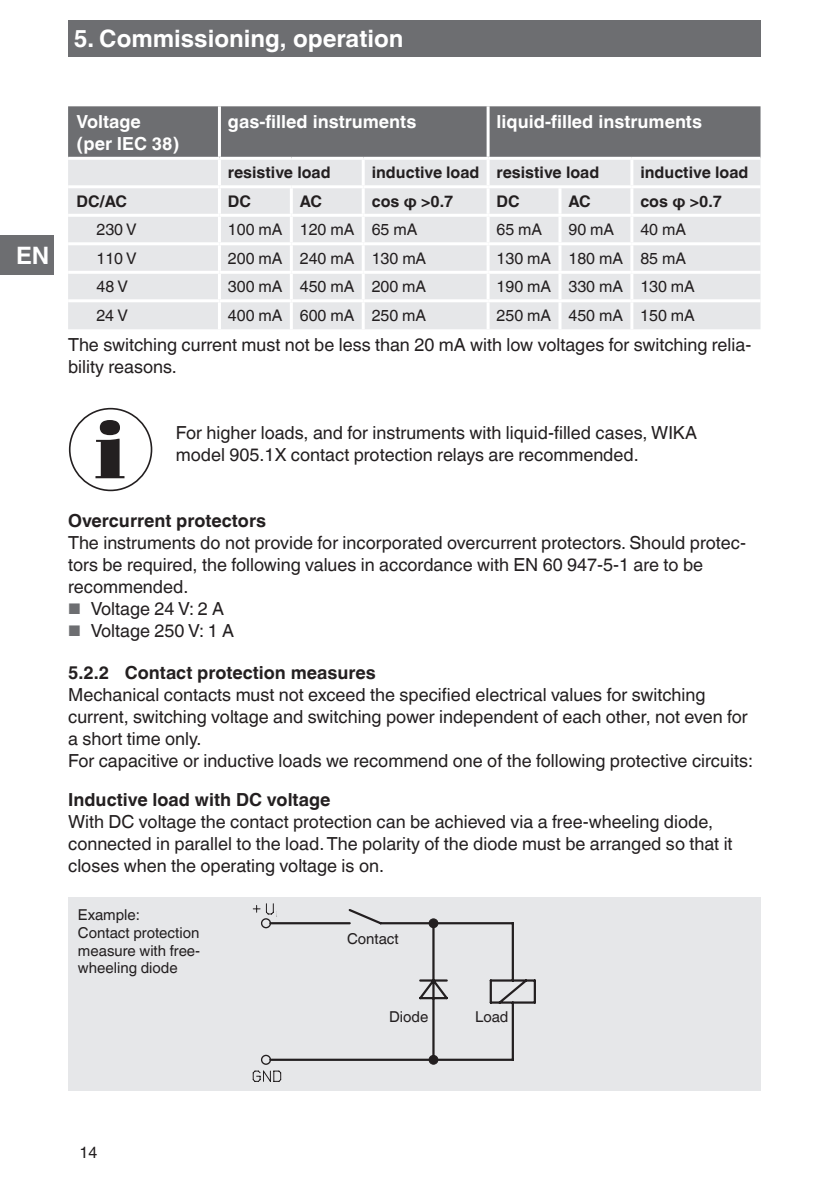
<style>
.page{position:relative;width:840px;height:1191px;background:#fff}
.page>*{position:absolute;margin:0;border:0;box-sizing:border-box;transform-origin:0 0}
.t1{font:700 24px "Helvetica World";color:#fff}
.t2{font:18px/22px "Helvetica World";color:#231f20}
.t3{font:700 18px "Helvetica World";color:#231f20}
.t4{font:700 18px/22px "Helvetica World";color:#fff}
.t5{font:16px "Helvetica World";color:#231f20}
.t6{font:700 16px "Helvetica World";color:#231f20}
.t7{font:15px/17.6px "Helvetica World";color:#231f20}
.s1{font-size:15.4px;color:#6d6e71}
</style>
<div class="page">
<div style="left:0;top:236px;width:54px;height:39px;background:#6d6e71"></div>
<div style="left:68px;top:20px;width:692px;height:37px;background:#6d6e71"></div>
<div style="left:68px;top:106px;width:692px;height:51px;background:#6d6e71"></div>
<div style="left:68px;top:160px;width:692px;height:169px;background:#e6e7e9"></div>
<hr style="left:218px;top:106px;width:3px;height:51px;background:#fff">
<hr style="left:486px;top:106px;width:3px;height:51px;background:#fff">
<hr style="left:218px;top:160px;width:3px;height:25px;background:#fff">
<hr style="left:361px;top:160px;width:3px;height:25px;background:#fff">
<hr style="left:486px;top:160px;width:3px;height:25px;background:#fff">
<hr style="left:630px;top:160px;width:3px;height:25px;background:#fff">
<hr style="left:68px;top:185px;width:151px;height:3px;background:#fff">
<hr style="left:219px;top:185px;width:72px;height:3px;background:#fff">
<hr style="left:218px;top:188px;width:3px;height:26px;background:#fff">
<hr style="left:291px;top:185px;width:72px;height:3px;background:#fff">
<hr style="left:290px;top:188px;width:3px;height:26px;background:#fff">
<hr style="left:363px;top:185px;width:125px;height:3px;background:#fff">
<hr style="left:361px;top:188px;width:3px;height:26px;background:#fff">
<hr style="left:488px;top:185px;width:71px;height:3px;background:#fff">
<hr style="left:486px;top:188px;width:3px;height:26px;background:#fff">
<hr style="left:559px;top:185px;width:72px;height:3px;background:#fff">
<hr style="left:558px;top:188px;width:3px;height:26px;background:#fff">
<hr style="left:631px;top:185px;width:129px;height:3px;background:#fff">
<hr style="left:630px;top:188px;width:3px;height:26px;background:#fff">
<hr style="left:68px;top:214px;width:151px;height:3px;background:#fff">
<hr style="left:219px;top:214px;width:72px;height:3px;background:#fff">
<hr style="left:218px;top:217px;width:3px;height:25px;background:#fff">
<hr style="left:291px;top:214px;width:72px;height:3px;background:#fff">
<hr style="left:290px;top:217px;width:3px;height:25px;background:#fff">
<hr style="left:363px;top:214px;width:125px;height:3px;background:#fff">
<hr style="left:361px;top:217px;width:3px;height:25px;background:#fff">
<hr style="left:488px;top:214px;width:71px;height:3px;background:#fff">
<hr style="left:486px;top:217px;width:3px;height:25px;background:#fff">
<hr style="left:559px;top:214px;width:72px;height:3px;background:#fff">
<hr style="left:558px;top:217px;width:3px;height:25px;background:#fff">
<hr style="left:631px;top:214px;width:129px;height:3px;background:#fff">
<hr style="left:630px;top:217px;width:3px;height:25px;background:#fff">
<hr style="left:68px;top:242px;width:151px;height:3px;background:#fff">
<hr style="left:219px;top:242px;width:72px;height:3px;background:#fff">
<hr style="left:218px;top:245px;width:3px;height:26px;background:#fff">
<hr style="left:291px;top:242px;width:72px;height:3px;background:#fff">
<hr style="left:290px;top:245px;width:3px;height:26px;background:#fff">
<hr style="left:363px;top:242px;width:125px;height:3px;background:#fff">
<hr style="left:361px;top:245px;width:3px;height:26px;background:#fff">
<hr style="left:488px;top:242px;width:71px;height:3px;background:#fff">
<hr style="left:486px;top:245px;width:3px;height:26px;background:#fff">
<hr style="left:559px;top:242px;width:72px;height:3px;background:#fff">
<hr style="left:558px;top:245px;width:3px;height:26px;background:#fff">
<hr style="left:631px;top:242px;width:129px;height:3px;background:#fff">
<hr style="left:630px;top:245px;width:3px;height:26px;background:#fff">
<hr style="left:68px;top:271px;width:151px;height:3px;background:#fff">
<hr style="left:219px;top:271px;width:72px;height:3px;background:#fff">
<hr style="left:218px;top:274px;width:3px;height:25px;background:#fff">
<hr style="left:291px;top:271px;width:72px;height:3px;background:#fff">
<hr style="left:290px;top:274px;width:3px;height:25px;background:#fff">
<hr style="left:363px;top:271px;width:125px;height:3px;background:#fff">
<hr style="left:361px;top:274px;width:3px;height:25px;background:#fff">
<hr style="left:488px;top:271px;width:71px;height:3px;background:#fff">
<hr style="left:486px;top:274px;width:3px;height:25px;background:#fff">
<hr style="left:559px;top:271px;width:72px;height:3px;background:#fff">
<hr style="left:558px;top:274px;width:3px;height:25px;background:#fff">
<hr style="left:631px;top:271px;width:129px;height:3px;background:#fff">
<hr style="left:630px;top:274px;width:3px;height:25px;background:#fff">
<hr style="left:68px;top:299px;width:151px;height:3px;background:#fff">
<hr style="left:219px;top:299px;width:72px;height:3px;background:#fff">
<hr style="left:218px;top:302px;width:3px;height:27px;background:#fff">
<hr style="left:291px;top:299px;width:72px;height:3px;background:#fff">
<hr style="left:290px;top:302px;width:3px;height:27px;background:#fff">
<hr style="left:363px;top:299px;width:125px;height:3px;background:#fff">
<hr style="left:361px;top:302px;width:3px;height:27px;background:#fff">
<hr style="left:488px;top:299px;width:71px;height:3px;background:#fff">
<hr style="left:486px;top:302px;width:3px;height:27px;background:#fff">
<hr style="left:559px;top:299px;width:72px;height:3px;background:#fff">
<hr style="left:558px;top:302px;width:3px;height:27px;background:#fff">
<hr style="left:631px;top:299px;width:129px;height:3px;background:#fff">
<hr style="left:630px;top:302px;width:3px;height:27px;background:#fff">
<svg style="left:95px;top:420px;width:29px;height:58px"></svg>
<div style="left:69px;top:408px;width:83px;height:83px;border:2px solid #231f20;border-radius:50%"></div>
<div style="left:68px;top:897px;width:692px;height:193px;background:#e6e7e9"></div>
<svg style="left:282px;top:909px;width:253px;height:153px"></svg>
<div style="left:429px;top:919px;width:8px;height:8px;background:#231f20;border-radius:50%"></div>
<div style="left:429px;top:918px;width:8px;height:9px;border:1px solid #231f20;border-radius:50%"></div>
<div style="left:429px;top:1055px;width:8px;height:9px;background:#231f20;border-radius:50%"></div>
<div style="left:429px;top:1055px;width:8px;height:9px;border:1px solid #231f20;border-radius:50%"></div>
<svg style="left:252px;top:903px;width:30px;height:179px"></svg>
<div style="left:276px;top:904px;width:11px;height:16px;background:#e6e7e9;border-radius:50%"></div>
<h1 class="t1" style="left:74px;top:29px;width:331px">5. Commissioning, operation</h1>
<h1 class="t1" style="left:16px;top:242px;width:35px">EN</h1>
<p class="t4" style="left:77px;top:112px;width:104px">Voltage (per IEC 38)</p>
<p class="t4" style="left:228px;top:112px;width:190px">gas-filled instruments</p>
<p class="t4" style="left:496px;top:112px;width:207px">liquid-filled instruments</p>
<p class="t6" style="left:228px;top:166px;width:104px">resistive load</p>
<p class="t6" style="left:371px;top:166px;width:229px">inductive load resistive load</p>
<p class="t6" style="left:640px;top:166px;width:110px">inductive load</p>
<p class="t6" style="left:77px;top:195px;width:52px">DC/AC</p>
<p class="t6" style="left:228px;top:195px;width:25px">DC</p>
<p class="t6" style="left:300px;top:195px;width:24px">AC</p>
<p class="t6" style="left:371px;top:192px;width:83px">cos ϕ &gt;0.7</p>
<p class="t6" style="left:496px;top:195px;width:25px">DC</p>
<p class="t6" style="left:568px;top:195px;width:24px">AC</p>
<p class="t6" style="left:640px;top:192px;width:83px">cos ϕ &gt;0.7</p>
<p class="t5" style="left:96px;top:223px;width:42px">230 V</p>
<p class="t5" style="left:228px;top:223px;width:191px">100 mA 120 mA 65 mA</p>
<p class="t5" style="left:496px;top:223px;width:47px">65 mA</p>
<p class="t5" style="left:568px;top:223px;width:47px">90 mA</p>
<p class="t5" style="left:640px;top:223px;width:47px">40 mA</p>
<p class="t5" style="left:96px;top:252px;width:42px">110 V</p>
<p class="t5" style="left:228px;top:252px;width:200px">200 mA 240 mA 130 mA</p>
<p class="t5" style="left:496px;top:252px;width:191px">130 mA 180 mA 85 mA</p>
<p class="t5" style="left:96px;top:280px;width:33px">48 V</p>
<p class="t5" style="left:228px;top:280px;width:200px">300 mA 450 mA 200 mA</p>
<p class="t5" style="left:496px;top:280px;width:200px">190 mA 330 mA 130 mA</p>
<p class="t5" style="left:96px;top:309px;width:33px">24 V</p>
<p class="t5" style="left:228px;top:309px;width:200px">400 mA 600 mA 250 mA</p>
<p class="t5" style="left:496px;top:309px;width:200px">250 mA 450 mA 150 mA</p>
<p class="t2" style="left:68px;top:336px;width:684px">The switching current must not be less than 20 mA with low voltages for switching relia&shy;bility reasons.</p>
<p class="t2" style="left:176px;top:422px;width:522px">For higher loads, and for instruments with liquid-filled cases, WIKA model 905.1X contact protection relays are recommended.</p>
<p class="t3" style="left:68px;top:514px;width:199px">Overcurrent protectors</p>
<p class="t2" style="left:68px;top:534px;width:679px">The instruments do not provide for incorporated overcurrent protectors. Should protec&shy;tors be required, the following values in accordance with EN 60 947-5-1 are to be recommended.</p>
<p class="t2" style="left:68px;top:600px;width:157px"><span class="s1">■</span> Voltage 24 V: 2 A</p>
<p class="t2" style="left:68px;top:622px;width:167px"><span class="s1">■</span> Voltage 250 V: 1 A</p>
<p class="t3" style="left:68px;top:665px;width:309px">5.2.2 Contact protection measures</p>
<p class="t2" style="left:68px;top:685px;width:686px">Mechanical contacts must not exceed the specified electrical values for switching current, switching voltage and switching power independent of each other, not even for a short time only.<br>For capacitive or inductive loads we recommend one of the following protective circuits:</p>
<p class="t3" style="left:68px;top:793px;width:264px">Inductive load with DC voltage</p>
<p class="t2" style="left:68px;top:812px;width:665px">With DC voltage the contact protection can be achieved via a free-wheeling diode, connected in parallel to the load. The polarity of the diode must be arranged so that it closes when the operating voltage is on.</p>
<p class="t7" style="left:78px;top:907px;width:124px">Example:<br>Contact protection measure with free&shy;wheeling diode</p>
<p class="t7" style="left:347px;top:931px;width:53px">Contact</p>
<p class="t7" style="left:389px;top:1008px;width:41px">Diode</p>
<p class="t7" style="left:475px;top:1008px;width:35px">Load</p>
<p class="t5" style="left:79px;top:1146px;width:19px">14</p>
</div>
